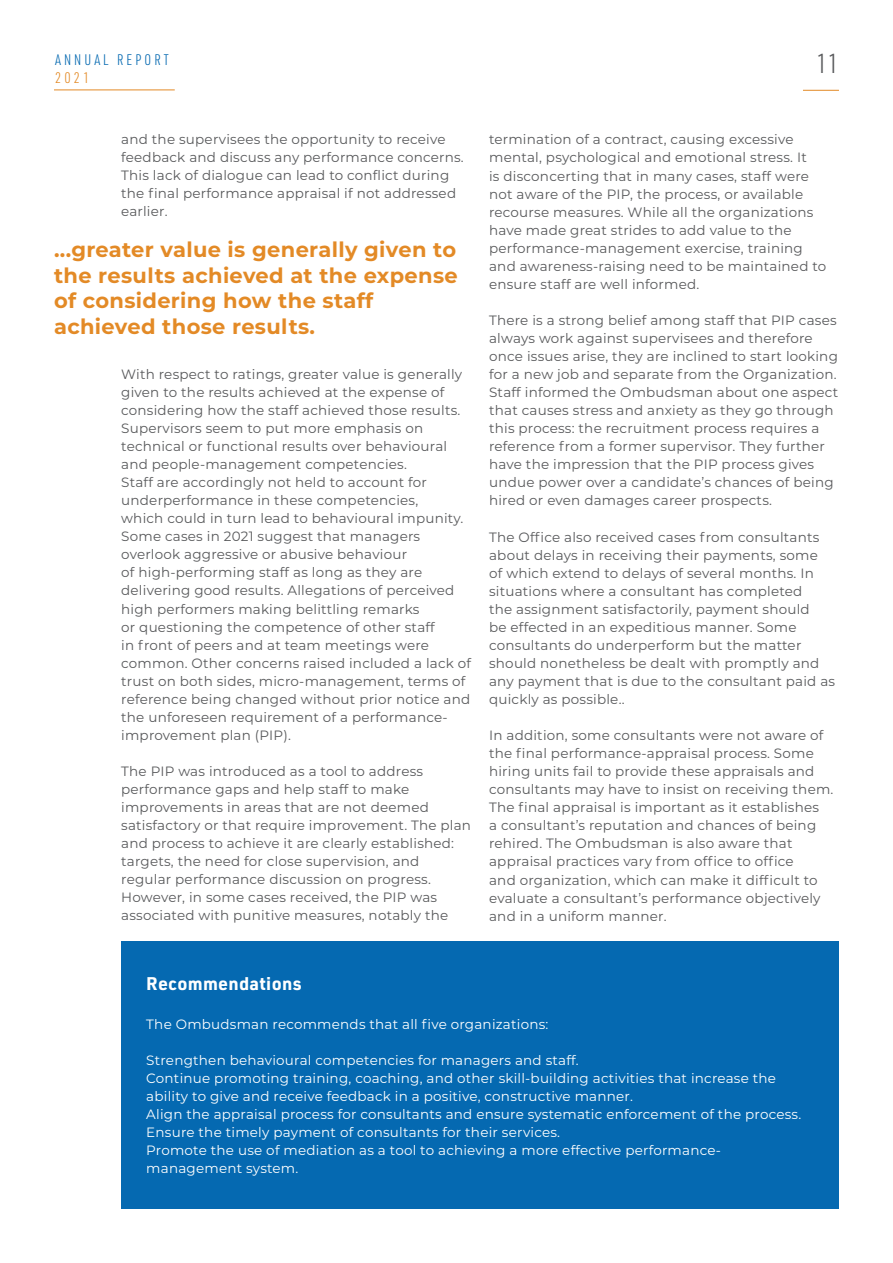
<style>
.page{position:relative;width:893px;height:1263px;background:#fff}
.page>*{position:absolute;margin:0;border:0;box-sizing:border-box;transform-origin:0 0}
.t1{font:300 27px "URWDIN Cond";color:#58595b}
.t2{font:700 21px/25.5px "Montserrat";letter-spacing:.015em;color:#e38a26}
.t3{font:700 18px "URWDIN";letter-spacing:.015em;color:#fff}
.t4{font:300 15px "URWDIN Cond";letter-spacing:.2em;color:#0569b1}
.t5{font:300 15px "URWDIN Cond";color:#e38a26}
.t6{font:13.5px/18px "Montserrat";letter-spacing:.015em;color:#58595b}
.t7{font:13.5px/18px "Montserrat";letter-spacing:.015em;color:#fff}
</style>
<div class="page">
<hr style="left:54px;top:90px;width:121px;height:1px;background:#e38a26">
<hr style="left:803px;top:90px;width:36px;height:1px;background:#e38a26">
<div style="left:121px;top:941px;width:718px;height:268px;background:#0569b1"></div>
<p class="t4" style="left:55px;top:50px;width:115px">ANNUAL REPORT</p>
<p class="t5" style="left:55px;top:68px;width:36px">2021</p>
<h1 class="t1" style="left:816px;top:46px;width:24px">11</h1>
<p class="t6" style="left:121px;top:130px;width:344px">and the supervisees the opportunity to receive feedback and discuss any performance concerns.<br>This lack of dialogue can lead to conflict during the final performance appraisal if not addressed earlier.</p>
<h2 class="t2" style="left:54px;top:236px;width:405px">...greater value is generally given to the results achieved at the expense of considering how the staff achieved those results.</h2>
<p class="t6" style="left:121px;top:365px;width:351px">With respect to ratings, greater value is generally given to the results achieved at the expense of considering how the staff achieved those results.<br>Supervisors seem to put more emphasis on technical or functional results over behavioural and people-management competencies.<br>Staff are accordingly not held to account for underperformance in these competencies,<br>which could in turn lead to behavioural impunity.<br>Some cases in 2021 suggest that managers overlook aggressive or abusive behaviour<br>of high-performing staff as long as they are delivering good results. Allegations of perceived high performers making belittling remarks<br>or questioning the competence of other staff<br>in front of peers and at team meetings were common. Other concerns raised included a lack of trust on both sides, micro-management, terms of reference being changed without prior notice and the unforeseen requirement of a performance&shy;improvement plan (PIP).</p>
<p class="t6" style="left:121px;top:762px;width:351px">The PIP was introduced as a tool to address performance gaps and help staff to make improvements in areas that are not deemed satisfactory or that require improvement. The plan and process to achieve it are clearly established: targets, the need for close supervision, and regular performance discussion on progress.<br>However, in some cases received, the PIP was associated with punitive measures, notably the</p>
<p class="t6" style="left:489px;top:130px;width:339px">termination of a contract, causing excessive mental, psychological and emotional stress. It<br>is disconcerting that in many cases, staff were not aware of the PIP, the process, or available recourse measures. While all the organizations have made great strides to add value to the performance-management exercise, training and awareness-raising need to be maintained to ensure staff are well informed.</p>
<p class="t6" style="left:489px;top:311px;width:351px">There is a strong belief among staff that PIP cases always work against supervisees and therefore once issues arise, they are inclined to start looking for a new job and separate from the Organization.<br>Staff informed the Ombudsman about one aspect that causes stress and anxiety as they go through this process: the recruitment process requires a reference from a former supervisor. They further have the impression that the PIP process gives undue power over a candidate’s chances of being hired or even damages career prospects.</p>
<p class="t6" style="left:489px;top:527px;width:347px">The Office also received cases from consultants about delays in receiving their payments, some<br>of which extend to delays of several months. In situations where a consultant has completed<br>the assignment satisfactorily, payment should<br>be effected in an expeditious manner. Some consultants do underperform but the matter should nonetheless be dealt with promptly and any payment that is due to the consultant paid as quickly as possible..</p>
<p class="t6" style="left:489px;top:726px;width:346px">In addition, some consultants were not aware of the final performance-appraisal process. Some hiring units fail to provide these appraisals and consultants may have to insist on receiving them.<br>The final appraisal is important as it establishes<br>a consultant’s reputation and chances of being rehired. The Ombudsman is also aware that appraisal practices vary from office to office<br>and organization, which can make it difficult to evaluate a consultant’s performance objectively and in a uniform manner.</p>
<h3 class="t3" style="left:146px;top:971px;width:157px">Recommendations</h3>
<p class="t7" style="left:146px;top:1014px;width:404px">The Ombudsman recommends that all five organizations:</p>
<p class="t7" style="left:146px;top:1050px;width:656px">Strengthen behavioural competencies for managers and staff.<br>Continue promoting training, coaching, and other skill-building activities that increase the ability to give and receive feedback in a positive, constructive manner.<br>Align the appraisal process for consultants and ensure systematic enforcement of the process.<br>Ensure the timely payment of consultants for their services.<br>Promote the use of mediation as a tool to achieving a more effective performance&shy;management system.</p>
</div>
